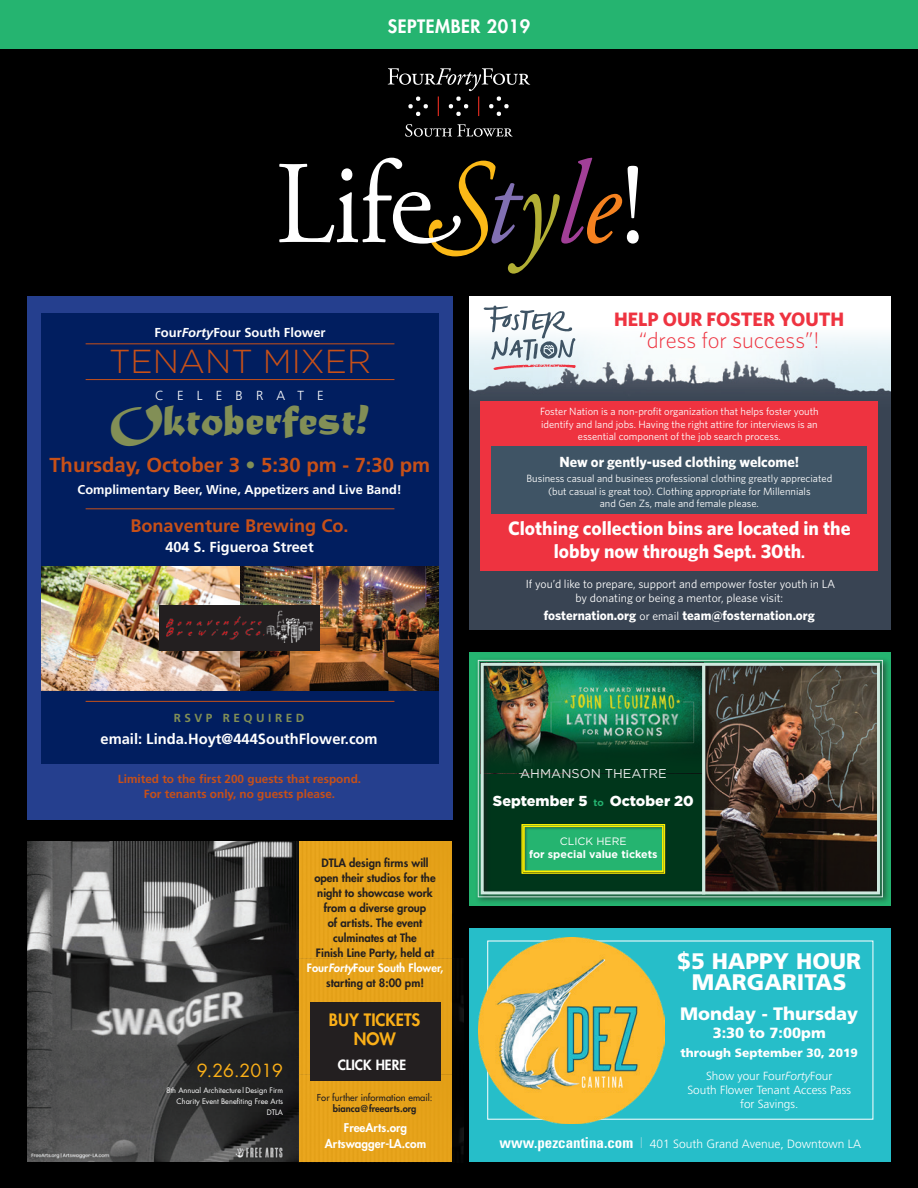
<style>
.page{position:relative;width:918px;height:1188px;background:#000}
.page>*{position:absolute;margin:0;border:0;box-sizing:border-box;transform-origin:0 0}
.t1{font:45.6px "Matura MT Script Capitals";color:#828f56}
.t2{font:300 33.15px "Gotham";color:#c75018}
.t3{font:300 22.65px "Whitney";color:#ee3340}
.t4{font:900 22.5px/21.1px "Frutiger";color:#fff;text-align:center}
.t5{font:700 20.25px "Frutiger";color:#c75018}
.t6{font:700 19.5px/23.4px "Whitney";color:#fff;text-align:center}
.t7{font:700 19.5px "Whitney";color:#ee3340}
.t8{font:700 18.15px "Frutiger";color:#c75018}
.t9{font:900 18px "Frutiger";color:#fff}
.t10{font:800 18px "Futura";letter-spacing:.03em;color:#fff}
.t11{font:17.7px "Futura";color:#faaf18}
.t12{font:800 16.65px/19.4px "Futura";color:#faaf18;text-align:center}
.t13{font:700 14.7px "Frutiger";color:#fff}
.t14{font:700 14.7px "Whitney";color:#fff}
.t15{font:900 14.7px "Frutiger";color:#fff}
.t16{font:900 14.4px "Gotham";color:#fff}
.t17{font:700 14.4px "Frutiger";color:#fff}
.t18{font:800 13.8px "Futura";color:#fff}
.t19{font:700 13.2px "Whitney";color:#fff}
.t20{font:300 13.2px "Frutiger";letter-spacing:1em;color:#fff}
.t21{font:700 12.9px "Frutiger";color:#fff}
.t22{font:12.9px "Gotham";color:#fff}
.t23{font:700 12.75px "Frutiger";color:#fff}
.t24{font:300 12px "Frutiger";color:#fff}
.t25{font:900 12px "Frutiger";color:#fff}
.t26{font:11.85px/14.1px "Whitney";color:#fff;text-align:center}
.t27{font:700 11.85px/14.7px "Frutiger";color:#c75018;text-align:center}
.t28{font:300 11.85px/14.1px "Frutiger";color:#fff;text-align:center}
.t29{font:800 11.85px/16.2px "Futura";color:#fff;text-align:center}
.t30{font:700 11.85px "Frutiger";letter-spacing:.3em;color:#828f56}
.t31{font:800 11.25px/15px "Futura";color:#231f20;text-align:center}
.t32{font:700 10.65px "Gotham";color:#fff}
.t33{font:10.65px "Gotham";color:#fff}
.t34{font:10.5px/12.6px "Whitney";color:#fff;text-align:center}
.t35{font:9.3px "Futura";color:#231f20}
.t36{font:800 9.3px "Futura";color:#231f20}
.t37{font:7.35px/10.8px "Futura";color:#fff;text-align:right}
.s1{font-style:italic}
.s2{color:#828f56}
.s3{color:#fff}
.s4{font-style:italic;color:#fff}
.s5{font-size:14.7px}
.s6{font-weight:400;font-size:11.85px}
.s7{font-weight:700;font-size:9.6px;color:#25b470}
.s8{font-family:"Univers";font-weight:700;font-stretch:condensed;font-size:15px}
.s9{font-family:"Univers";font-stretch:condensed;font-size:15px;color:#95d6de}
</style>
<div class="page">
<div style="left:0;top:0;width:918px;height:48px;background:#25b470"></div>
<svg style="left:405px;top:124px;width:108px;height:13px"></svg>
<svg style="left:388px;top:68px;width:142px;height:48px"></svg>
<svg style="left:279px;top:158px;width:360px;height:116px"></svg>
<div style="left:470px;top:296px;width:421px;height:247px;background:#fff"></div>
<img style="left:470px;top:336px;width:421px;height:89px">
<div style="left:470px;top:425px;width:421px;height:205px;background:#394453"></div>
<div style="left:481px;top:401px;width:397px;height:169px;background:#ee3340"></div>
<div style="left:492px;top:447px;width:375px;height:67px;background:#3f5465"></div>
<svg style="left:484px;top:305px;width:92px;height:65px"></svg>
<div style="left:470px;top:928px;width:421px;height:234px;background:#26bec9"></div>
<img style="left:479px;top:937px;width:186px;height:186px">
<img style="left:27px;top:842px;width:271px;height:320px">
<div style="left:297px;top:842px;width:155px;height:116px;background:#e6a21a"></div>
<img style="left:298px;top:958px;width:165px;height:204px">
<div style="left:311px;top:1002px;width:130px;height:79px;background:#231f20"></div>
<div style="left:27px;top:296px;width:425px;height:524px;background:#253f8e"></div>
<div style="left:41px;top:314px;width:397px;height:450px;background:#011e5f"></div>
<img style="left:41px;top:566px;width:397px;height:124px">
<div style="left:159px;top:605px;width:161px;height:45px;background:#231f20"></div>
<img style="left:166px;top:610px;width:146px;height:32px">
<hr style="left:86px;top:379px;width:308px;height:1px;background:#c75018">
<hr style="left:86px;top:508px;width:308px;height:1px;background:#c75018">
<hr style="left:86px;top:701px;width:308px;height:1px;background:#c75018">
<hr style="left:86px;top:343px;width:308px;height:1px;background:#c75018">
<div style="left:470px;top:652px;width:421px;height:254px;background:#25b470"></div>
<svg style="left:477px;top:659px;width:412px;height:244px"></svg>
<img style="left:477px;top:659px;width:406px;height:239px">
<div style="left:481px;top:663px;width:399px;height:231px;border:3px solid #cfe9df"></div>
<hr style="left:702px;top:665px;width:3px;height:229px;background:#cfe9df">
<div style="left:521px;top:823px;width:148px;height:54px;background:#231f20;opacity:.75"></div>
<svg style="left:522px;top:824px;width:143px;height:50px"></svg>
<div style="left:523px;top:826px;width:140px;height:46px;border:1px solid #fff101"></div>
<h3 class="t10" style="left:388px;top:14px;width:144px">SEPTEMBER 2019</h3>
<p class="t21" style="left:154px;top:325px;width:173px">Four<span class="s1">Forty</span>Four South Flower</p>
<h2 class="t2" style="left:109px;top:341px;width:264px">TENANT MIXER</h2>
<h3 class="t7" style="left:614px;top:308px;width:232px">HELP OUR FOSTER YOUTH</h3>
<h3 class="t3" style="left:639px;top:327px;width:182px">“dress for success”!</h3>
<p class="t20" style="left:155px;top:388px;width:170px">CELEBRATE</p>
<h1 class="t1" style="left:110px;top:392px;width:260px">Oktoberfest!</h1>
<h3 class="t5" style="left:49px;top:453px;width:382px">Thursday, October 3 <span class="s2">•</span> 5:30 pm - 7:30 pm</h3>
<p class="t23" style="left:78px;top:482px;width:326px">Complimentary Beer, Wine, Appetizers and Live Band!</p>
<h3 class="t8" style="left:130px;top:515px;width:220px">Bonaventure Brewing Co.</h3>
<h3 class="t17" style="left:165px;top:539px;width:150px">404 S. Figueroa Street</h3>
<p class="t30" style="left:174px;top:711px;width:132px">RSVP REQUIRED</p>
<h3 class="t13" style="left:100px;top:731px;width:279px">email: Linda.Hoyt@444SouthFlower.com</h3>
<p class="t27" style="left:118px;top:772px;width:245px">Limited to the first 200 guests that respond.<br>For tenants only, no guests please.</p>
<p class="t31" style="left:307px;top:855px;width:138px">DTLA design firms will<br>open their studios for the night to showcase work from a diverse group<br>of artists. The event culminates at The<br>Finish Line Party, held at<br><span class="s3">Four</span><span class="s4">Forty</span><span class="s3">Four South Flower, </span>starting at 8:00 pm!</p>
<h3 class="t12" style="left:329px;top:1010px;width:93px">BUY TICKETS<br>NOW</h3>
<h3 class="t18" style="left:338px;top:1055px;width:70px">CLICK HERE</h3>
<h3 class="t11" style="left:197px;top:1059px;width:88px">9.26.2019</h3>
<p class="t37" style="left:166px;top:1085px;width:119px">8th Annual Architecture|Design Firm<br>Charity Event Benefiting Free Arts<br>DTLA</p>
<p class="t35" style="left:317px;top:1092px;width:117px">For further information email:</p>
<p class="t36" style="left:333px;top:1103px;width:85px">bianca@freearts.org</p>
<p class="t29" style="left:325px;top:1119px;width:103px">FreeArts.org<br>Artswagger-LA.com</p>
<p class="t34" style="left:540px;top:405px;width:280px">Foster Nation is a non-profit organization that helps foster youth identify and land jobs. Having the right attire for interviews is an essential component of the job search process.</p>
<h3 class="t14" style="left:559px;top:453px;width:241px">New or gently-used clothing welcome!</h3>
<p class="t34" style="left:526px;top:472px;width:307px">Business casual and business professional clothing greatly appreciated (but casual is great too). Clothing appropriate for Millennials<br>and Gen Zs, male and female please.</p>
<h3 class="t6" style="left:508px;top:516px;width:344px">Clothing collection bins are located in the lobby now through Sept. 30th<span class="s5">.</span></h3>
<p class="t26" style="left:526px;top:576px;width:311px">If you’d like to prepare, support and empower foster youth in LA by donating or being a mentor, please visit:</p>
<p class="t19" style="left:544px;top:607px;width:273px">fosternation.org <span class="s6">or email</span> team@fosternation.org</p>
<p class="t22" style="left:520px;top:765px;width:148px">AHMANSON THEATRE</p>
<h3 class="t16" style="left:493px;top:791px;width:202px">September 5 <span class="s7">to</span> October 20</h3>
<p class="t33" style="left:560px;top:835px;width:68px">CLICK HERE</p>
<p class="t32" style="left:529px;top:847px;width:130px">for special value tickets</p>
<h3 class="t4" style="left:677px;top:950px;width:185px">$5 HAPPY HOUR<br>MARGARITAS</h3>
<h3 class="t9" style="left:680px;top:1003px;width:180px">Monday - Thursday</h3>
<h3 class="t15" style="left:713px;top:1024px;width:115px">3:30 to 7:00pm</h3>
<p class="t25" style="left:681px;top:1045px;width:179px">through September 30, 2019</p>
<p class="t28" style="left:687px;top:1068px;width:165px">Show your Four<span class="s1">Forty</span>Four<br>South Flower Tenant Access Pass for Savings.</p>
<p class="t24" style="left:500px;top:1137px;width:363px"><span class="s8">www.pezcantina.com</span> <span class="s9">|</span> 401 South Grand Avenue, Downtown LA</p>
</div>
